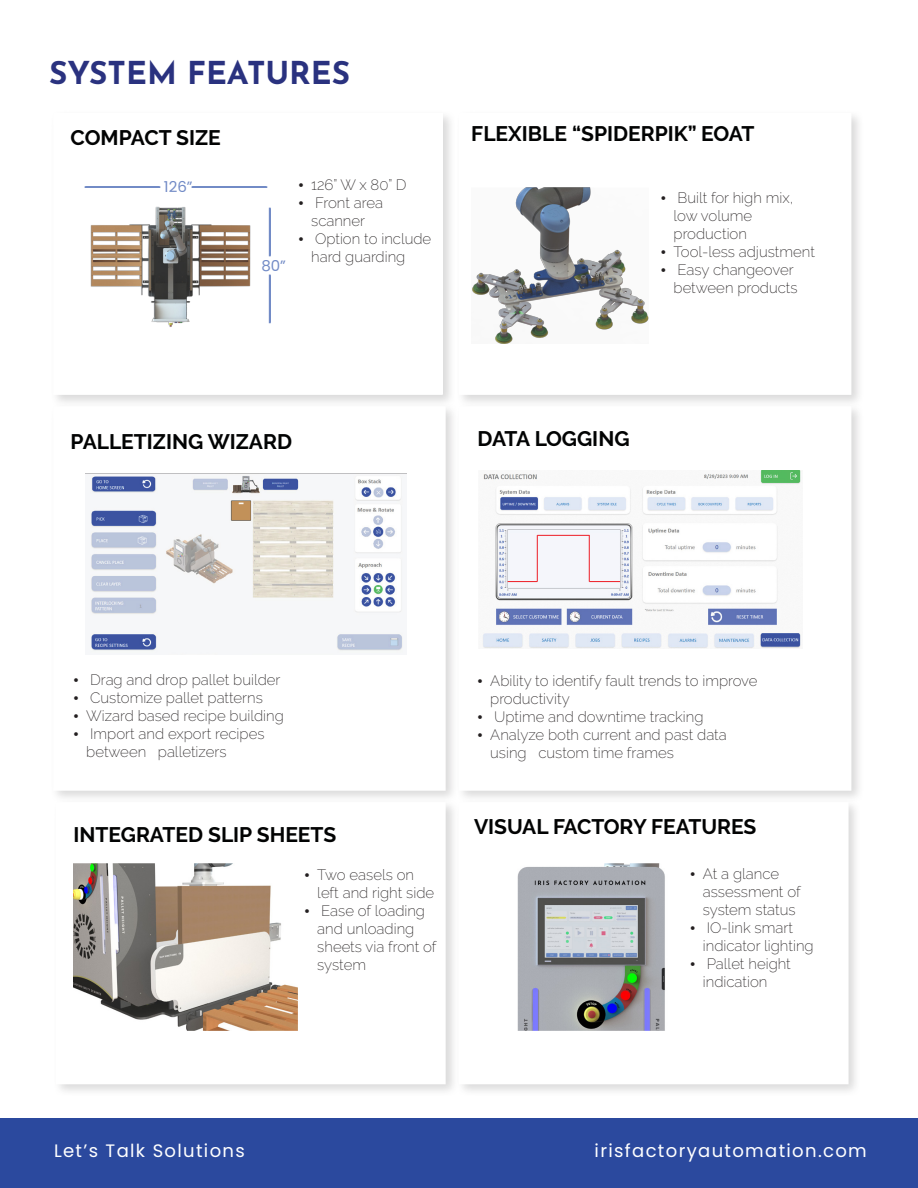
<style>
.page{position:relative;width:918px;height:1188px;background:#fff}
.page>*{position:absolute;margin:0;border:0;box-sizing:border-box;transform-origin:0 0}
.t1{font:700 31.5px "Josefin Sans";color:#2a327f}
.t2{font:700 21px "Raleway";color:#020303}
.t3{font:18px "Poppins";letter-spacing:.075em;color:#fff}
.t4{font:200 15px/18px "Raleway";color:#231f20}
.t5{font:15px "Poppins";color:#728bc6}
.s1{font-family:"Times New Roman";font-weight:400}
</style>
<div class="page">
<div style="left:0;top:1119px;width:918px;height:69px;background:#2b499e"></div>
<img style="left:56px;top:116px;width:803px;height:286px">
<div style="left:54px;top:114px;width:388px;height:280px;background:#fff"></div>
<img style="left:455px;top:805px;width:401px;height:286px">
<div style="left:460px;top:803px;width:388px;height:281px;background:#fff"></div>
<div style="left:460px;top:114px;width:391px;height:280px;background:#fff"></div>
<img style="left:56px;top:402px;width:397px;height:402px">
<div style="left:54px;top:407px;width:391px;height:383px;background:#fff"></div>
<img style="left:462px;top:402px;width:397px;height:396px">
<div style="left:460px;top:407px;width:391px;height:383px;background:#fff"></div>
<img style="left:90px;top:206px;width:161px;height:121px">
<hr style="left:85px;top:186px;width:75px;height:2px;background:#728bc6">
<hr style="left:192px;top:186px;width:75px;height:2px;background:#728bc6">
<div style="left:269px;top:208px;width:2px;height:48px;border:2px solid #728bc6"></div>
<div style="left:269px;top:275px;width:2px;height:48px;border:2px solid #728bc6"></div>
<img style="left:472px;top:188px;width:177px;height:155px">
<img style="left:90px;top:475px;width:313px;height:176px">
<img style="left:74px;top:864px;width:224px;height:167px">
<img style="left:517px;top:864px;width:148px;height:167px">
<img style="left:482px;top:470px;width:319px;height:179px">
<svg style="left:508px;top:581px;width:29px;height:1px"></svg>
<hr style="left:589px;top:581px;width:31px;height:1px;background:#ed1c24">
<hr style="left:537px;top:535px;width:52px;height:1px;background:#ed1c24">
<hr style="left:537px;top:535px;width:1px;height:47px;background:#ed1c24">
<hr style="left:589px;top:535px;width:1px;height:47px;background:#ed1c24">
<h1 class="t1" style="left:49px;top:45px;width:303px">SYSTEM FEATURES</h1>
<h2 class="t2" style="left:71px;top:125px;width:152px">COMPACT SIZE</h2>
<p class="t5" style="left:164px;top:178px;width:30px">126”</p>
<p class="t5" style="left:261px;top:257px;width:26px">80”</p>
<p class="t4" style="left:298px;top:176px;width:110px"><span class="s1">•</span> 126” W x 80” D</p>
<p class="t4" style="left:298px;top:194px;width:86px;text-align:center"><span class="s1">•</span> Front area scanner</p>
<p class="t4" style="left:311px;top:230px;width:122px;text-indent:-13px"><span class="s1">•</span> Option to include hard guarding</p>
<h2 class="t2" style="left:471px;top:122px;width:285px">FLEXIBLE “SPIDERPIK” EOAT</h2>
<p class="t4" style="left:674px;top:188px;width:121px;text-indent:-13px"><span class="s1">•</span> Built for high mix, low volume production</p>
<p class="t4" style="left:661px;top:242px;width:156px"><span class="s1">•</span> Tool-less adjustment</p>
<p class="t4" style="left:661px;top:260px;width:138px;text-align:right"><span class="s1">•</span> Easy changeover between products</p>
<h2 class="t2" style="left:71px;top:430px;width:223px">PALLETIZING WIZARD</h2>
<h2 class="t2" style="left:478px;top:426px;width:154px">DATA LOGGING</h2>
<p class="t4" style="left:74px;top:670px;width:209px"><span class="s1">•</span> Drag and drop pallet builder</p>
<p class="t4" style="left:74px;top:688px;width:191px"><span class="s1">•</span> Customize pallet patterns</p>
<p class="t4" style="left:74px;top:706px;width:212px"><span class="s1">•</span> Wizard based recipe building</p>
<p class="t4" style="left:86px;top:724px;width:180px;text-indent:-13px"><span class="s1">•</span> Import and export recipes between palletizers</p>
<h2 class="t2" style="left:74px;top:822px;width:264px">INTEGRATED SLIP SHEETS</h2>
<p class="t4" style="left:317px;top:866px;width:118px;text-indent:-13px"><span class="s1">•</span> Two easels on left and right side</p>
<p class="t4" style="left:317px;top:902px;width:121px;text-indent:-13px"><span class="s1">•</span> Ease of loading and unloading sheets via front of system</p>
<p class="t4" style="left:490px;top:671px;width:269px;text-indent:-13px"><span class="s1">•</span> Ability to identify fault trends to improve productivity</p>
<p class="t4" style="left:477px;top:707px;width:228px"><span class="s1">•</span> Uptime and downtime tracking</p>
<p class="t4" style="left:490px;top:725px;width:238px;text-indent:-13px"><span class="s1">•</span> Analyze both current and past data using custom time frames</p>
<h2 class="t2" style="left:474px;top:815px;width:284px">VISUAL FACTORY FEATURES</h2>
<p class="t4" style="left:703px;top:865px;width:99px;text-indent:-13px"><span class="s1">•</span> At a glance assessment of system status</p>
<p class="t4" style="left:703px;top:919px;width:112px;text-indent:-13px"><span class="s1">•</span> IO-link smart indicator lighting</p>
<p class="t4" style="left:703px;top:955px;width:89px;text-indent:-13px"><span class="s1">•</span> Pallet height indication</p>
<p class="t3" style="left:54px;top:1141px;width:192px">Let’s Talk Solutions</p>
<p class="t3" style="left:595px;top:1141px;width:274px">irisfactoryautomation.com</p>
</div>
